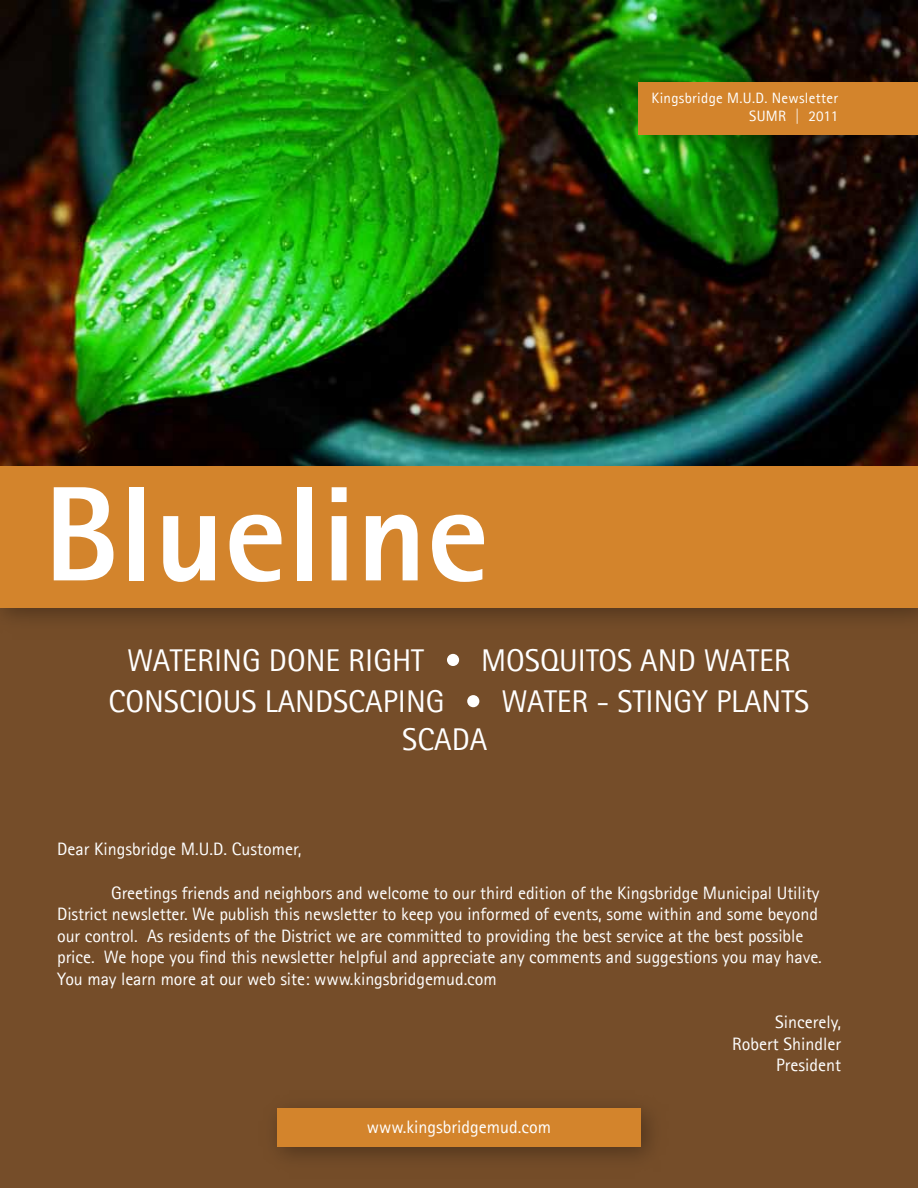
<style>
.page{position:relative;width:918px;height:1188px;background:#754d29}
.page>*{position:absolute;margin:0;border:0;box-sizing:border-box;transform-origin:0 0}
.t1{font:800 135px "Agfa Rotis Sans Serif";color:#fff}
.t2{font:31.5px "Agfa Rotis Sans Serif";color:#fff}
.t3{font:18px/21.6px "Agfa Rotis Sans Serif";letter-spacing:-.005em;color:#fff}
.t4{font:15px/18px "Agfa Rotis Sans Serif";letter-spacing:.02em;color:#fff;text-align:right}
</style>
<div class="page">
<img style="left:0;top:0;width:918px;height:444px">
<img style="left:0;top:444px;width:918px;height:175px">
<div style="left:0;top:466px;width:918px;height:142px;background:#d3842c"></div>
<img style="left:276px;top:1108px;width:375px;height:50px">
<div style="left:277px;top:1109px;width:364px;height:38px;background:#d3842c"></div>
<img style="left:616px;top:60px;width:302px;height:107px">
<div style="left:638px;top:82px;width:280px;height:53px;background:#d3842c"></div>
<div style="left:467px;top:695px;width:12px;height:12px;background:#fff;border-radius:50%"></div>
<div style="left:447px;top:654px;width:12px;height:12px;background:#fff;border-radius:50%"></div>
<p class="t1" style="left:44px;top:449px;width:447px">Blueline</p>
<p class="t4" style="left:652px;top:88px;width:188px">Kingsbridge M.U.D. Newsletter<br>SUMR | 2011</p>
<p class="t2" style="left:127px;top:641px;width:298px">WATERING DONE RIGHT</p>
<p class="t2" style="left:481px;top:641px;width:311px">MOSQUITOS AND WATER</p>
<p class="t2" style="left:109px;top:683px;width:338px">CONSCIOUS LANDSCAPING</p>
<p class="t2" style="left:502px;top:683px;width:309px">WATER - STINGY PLANTS</p>
<p class="t2" style="left:402px;top:720px;width:87px">SCADA</p>
<p class="t3" style="left:57px;top:838px;width:246px">Dear Kingsbridge M.U.D. Customer,</p>
<p class="t3" style="left:57px;top:882px;width:766px;text-indent:54px">Greetings friends and neighbors and welcome to our third edition of the Kingsbridge Municipal Utility District newsletter. We publish this newsletter to keep you informed of events, some within and some beyond our control. As residents of the District we are committed to providing the best service at the best possible price. We hope you find this newsletter helpful and appreciate any comments and suggestions you may have.<br>You may learn more at our web site: www.kingsbridgemud.com</p>
<p class="t3" style="left:732px;top:1011px;width:110px;text-align:right">Sincerely,<br>Robert Shindler<br>President</p>
<p class="t3" style="left:367px;top:1116px;width:186px">www.kingsbridgemud.com</p>
</div>
